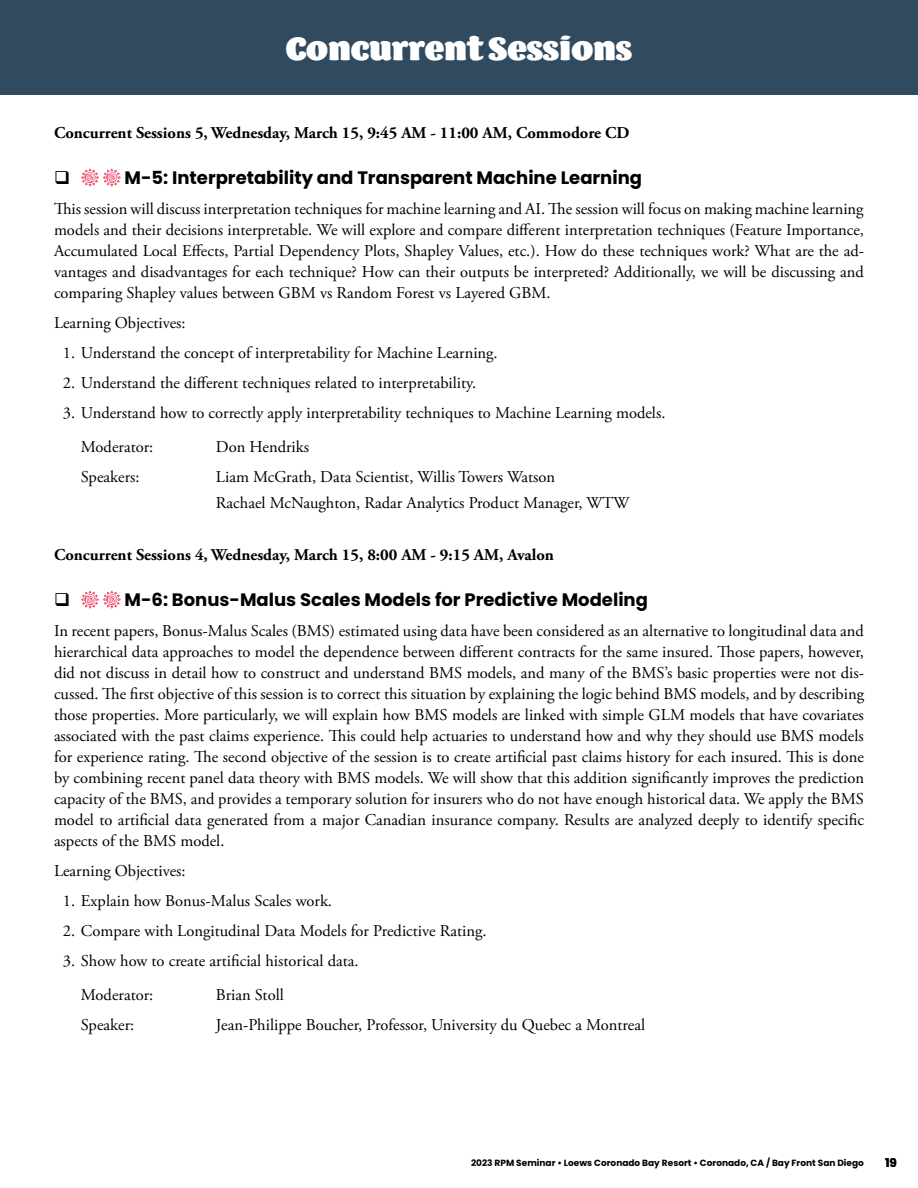
<style>
.page{position:relative;width:918px;height:1188px;background:#fff}
.page>*{position:absolute;margin:0;border:0;box-sizing:border-box;transform-origin:0 0}
.t1{font:33px "Barricada Pro";color:#fff}
.t2{font:700 18px "Poppins";color:#000}
.t3{font:16.5px/21px "Adobe Garamond Pro";color:#000}
.t4{font:700 16.5px "Adobe Garamond Pro";color:#000}
.t5{font:700 12px "Poppins";color:#000}
.t6{font:700 9px "Poppins";color:#000}
</style>
<div class="page">
<div style="left:0;top:0;width:918px;height:94px;background:#304a60"></div>
<svg style="left:81px;top:169px;width:40px;height:18px"></svg>
<svg style="left:81px;top:591px;width:40px;height:18px"></svg>
<h1 class="t1" style="left:286px;top:29px;width:348px">Concurrent Sessions</h1>
<p class="t4" style="left:54px;top:123px;width:577px">Concurrent Sessions 5, Wednesday, March 15, 9:45 AM - 11:00 AM, Commodore CD</p>
<p class="t2" style="left:125px;top:167px;width:519px">M-5: Interpretability and Transparent Machine Learning</p>
<p class="t3" style="left:54px;top:198px;width:812px;text-align:justify">This session will discuss interpretation techniques for machine learning and AI. The session will focus on making machine learning models and their decisions interpretable. We will explore and compare different interpretation techniques (Feature Importance, Accumulated Local Effects, Partial Dependency Plots, Shapley Values, etc.). How do these techniques work? What are the ad&shy;vantages and disadvantages for each technique? How can their outputs be interpreted? Additionally, we will be discussing and comparing Shapley values between GBM vs Random Forest vs Layered GBM.</p>
<p class="t3" style="left:54px;top:312px;width:133px">Learning Objectives:</p>
<p class="t3" style="left:63px;top:342px;width:436px">1. Understand the concept of interpretability for Machine Learning.</p>
<p class="t3" style="left:63px;top:372px;width:415px">2. Understand the different techniques related to interpretability.</p>
<p class="t3" style="left:81px;top:396px;width:586px;line-height:34.5px;text-indent:-18px">3. Understand how to correctly apply interpretability techniques to Machine Learning models.<br>Moderator:</p>
<p class="t3" style="left:216px;top:437px;width:95px">Don Hendriks</p>
<p class="t3" style="left:81px;top:467px;width:60px">Speakers:</p>
<p class="t3" style="left:216px;top:465px;width:415px;line-height:25.5px">Liam McGrath, Data Scientist, Willis Towers Watson<br>Rachael McNaughton, Radar Analytics Product Manager, WTW</p>
<p class="t4" style="left:54px;top:545px;width:502px">Concurrent Sessions 4, Wednesday, March 15, 8:00 AM - 9:15 AM, Avalon</p>
<p class="t2" style="left:125px;top:589px;width:525px">M-6: Bonus-Malus Scales Models for Predictive Modeling</p>
<p class="t3" style="left:54px;top:621px;width:812px;text-align:justify">In recent papers, Bonus-Malus Scales (BMS) estimated using data have been considered as an alternative to longitudinal data and hierarchical data approaches to model the dependence between different contracts for the same insured. Those papers, however, did not discuss in detail how to construct and understand BMS models, and many of the BMS’s basic properties were not dis&shy;cussed. The first objective of this session is to correct this situation by explaining the logic behind BMS models, and by describing those properties. More particularly, we will explain how BMS models are linked with simple GLM models that have covariates associated with the past claims experience. This could help actuaries to understand how and why they should use BMS models for experience rating. The second objective of the session is to create artificial past claims history for each insured. This is done by combining recent panel data theory with BMS models. We will show that this addition significantly improves the prediction capacity of the BMS, and provides a temporary solution for insurers who do not have enough historical data. We apply the BMS model to artificial data generated from a major Canadian insurance company. Results are analyzed deeply to identify specific aspects of the BMS model.</p>
<p class="t3" style="left:54px;top:861px;width:133px">Learning Objectives:</p>
<p class="t3" style="left:63px;top:891px;width:271px">1. Explain how Bonus-Malus Scales work.</p>
<p class="t3" style="left:63px;top:921px;width:425px">2. Compare with Longitudinal Data Models for Predictive Rating.</p>
<p class="t3" style="left:81px;top:944px;width:279px;line-height:34.5px;text-indent:-18px">3. Show how to create artificial historical data.<br>Moderator:</p>
<p class="t3" style="left:216px;top:985px;width:69px">Brian Stoll</p>
<p class="t3" style="left:81px;top:1015px;width:55px">Speaker:</p>
<p class="t3" style="left:216px;top:1015px;width:431px">Jean-Philippe Boucher, Professor, University du Quebec a Montreal</p>
<p class="t6" style="left:471px;top:1157px;width:394px">2023 RPM Seminar • Loews Coronado Bay Resort • Coronado, CA / Bay Front San Diego</p>
<p class="t5" style="left:885px;top:1156px;width:13px">19</p>
</div>
